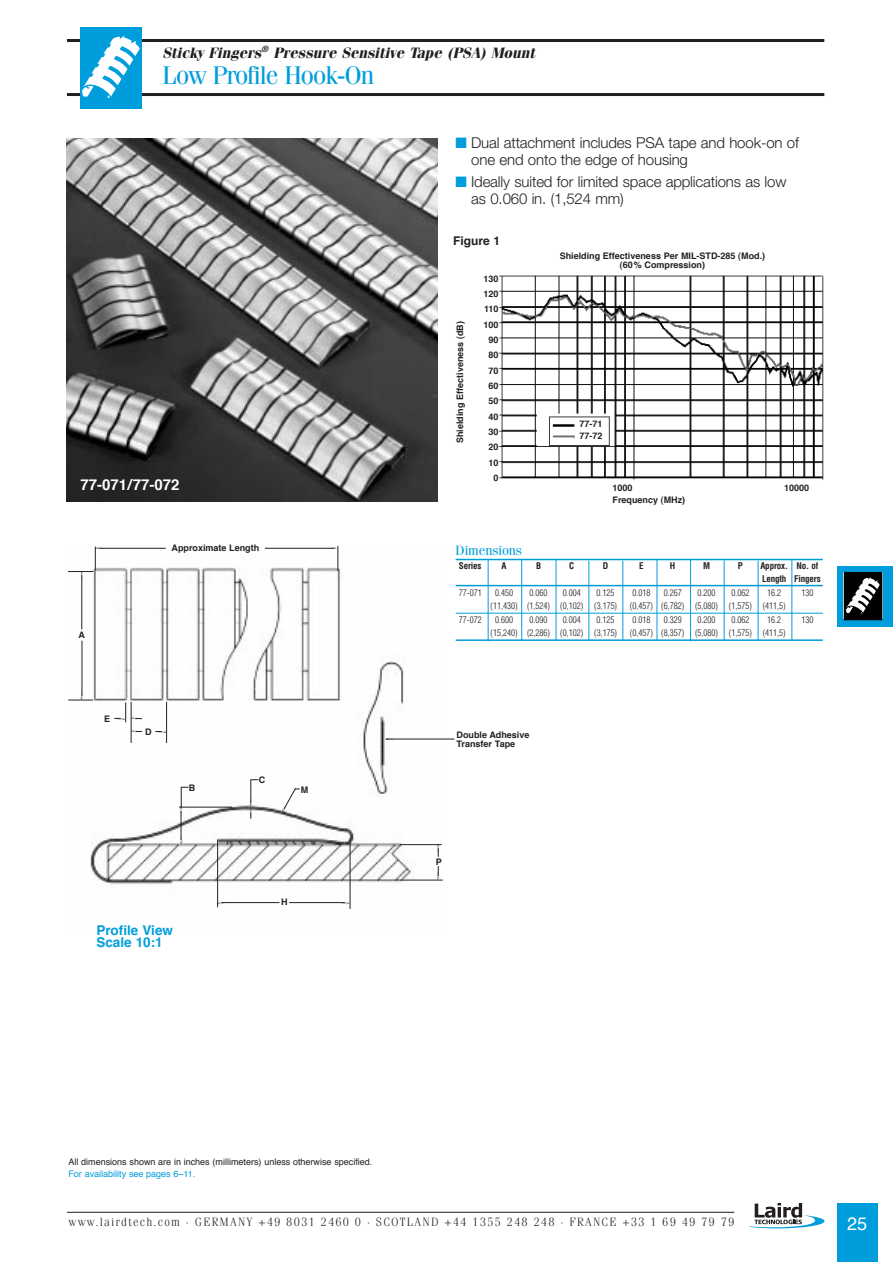
<style>
.page{position:relative;width:893px;height:1262px;background:#fff}
.page>*{position:absolute;margin:0;border:0;box-sizing:border-box;transform-origin:0 0}
.t1{font:25.5px "Fenice";letter-spacing:-.04em;color:#009ddc}
.t2{font:18px "Helvetica";color:#fff}
.t3{font:300 15px/16.5px "Helvetica Neue";letter-spacing:-.01em;color:#231f20}
.t4{font:italic 700 15px "Fenice";color:#231f20}
.t5{font:700 15px "Helvetica";color:#fff}
.t6{font:700 13.5px/12px "Helvetica";color:#009ddc}
.t7{font:13.5px "Fenice";letter-spacing:-.015em;color:#009ddc}
.t8{font:300 12px "Fenice";letter-spacing:.1em;color:#231f20}
.t9{font:700 12px "Helvetica";color:#231f20}
.t10{font:300 condensed 9px "Helvetica";color:#231f20}
.t11{font:700 9px/15.3px "Helvetica";color:#231f20}
.t12{font:9px "Helvetica";color:#231f20}
.t13{font:700 condensed 9px/13.5px "Helvetica";letter-spacing:-.015em;color:#231f20}
.t14{font:9px "Helvetica";color:#009ddc}
.s1{color:#009ddc}
</style>
<div class="page">
<svg style="left:749px;top:1203px;width:75px;height:25px"></svg>
<div style="left:837px;top:1203px;width:40px;height:59px;background:#009ddc"></div>
<hr style="left:67px;top:39px;width:757px;height:3px;background:#231f20">
<hr style="left:67px;top:93px;width:757px;height:3px;background:#231f20">
<div style="left:837px;top:566px;width:55px;height:60px;background:#009ddc"></div>
<div style="left:843px;top:572px;width:39px;height:48px;background:#000"></div>
<svg style="left:844px;top:577px;width:35px;height:38px"></svg>
<svg style="left:80px;top:27px;width:61px;height:81px"></svg>
<hr style="left:67px;top:1212px;width:667px;height:1px;background:#231f20">
<img style="left:498px;top:275px;width:326px;height:206px">
<img style="left:67px;top:138px;width:370px;height:364px">
<hr style="left:455px;top:559px;width:367px;height:1px;background:#009ddc">
<hr style="left:455px;top:585px;width:367px;height:1px;background:#009ddc">
<hr style="left:455px;top:613px;width:367px;height:1px;background:#009ddc">
<hr style="left:455px;top:639px;width:367px;height:2px;background:#009ddc">
<hr style="left:488px;top:560px;width:1px;height:81px;background:#009ddc">
<hr style="left:521px;top:560px;width:1px;height:80px;background:#009ddc">
<hr style="left:555px;top:560px;width:1px;height:81px;background:#009ddc">
<hr style="left:588px;top:560px;width:1px;height:81px;background:#009ddc">
<hr style="left:622px;top:560px;width:1px;height:81px;background:#009ddc">
<hr style="left:656px;top:560px;width:1px;height:81px;background:#009ddc">
<hr style="left:690px;top:560px;width:1px;height:81px;background:#009ddc">
<hr style="left:723px;top:560px;width:1px;height:81px;background:#009ddc">
<hr style="left:757px;top:560px;width:1px;height:81px;background:#009ddc">
<hr style="left:791px;top:560px;width:1px;height:80px;background:#009ddc">
<svg style="left:68px;top:546px;width:375px;height:363px"></svg>
<hr style="left:386px;top:738px;width:68px;height:1px;background:#231f20">
<svg style="left:95px;top:546px;width:8px;height:3px"></svg>
<svg style="left:329px;top:547px;width:8px;height:3px"></svg>
<svg style="left:80px;top:570px;width:3px;height:8px"></svg>
<svg style="left:80px;top:692px;width:3px;height:8px"></svg>
<svg style="left:114px;top:717px;width:28px;height:3px"></svg>
<svg style="left:131px;top:730px;width:11px;height:3px"></svg>
<svg style="left:155px;top:730px;width:12px;height:3px"></svg>
<svg style="left:217px;top:901px;width:8px;height:3px"></svg>
<svg style="left:342px;top:901px;width:8px;height:3px"></svg>
<svg style="left:437px;top:844px;width:2px;height:12px"></svg>
<svg style="left:437px;top:866px;width:2px;height:14px"></svg>
<svg style="left:281px;top:805px;width:6px;height:8px"></svg>
<svg style="left:180px;top:806px;width:3px;height:38px"></svg>
<svg style="left:249px;top:779px;width:3px;height:39px"></svg>
<svg style="left:385px;top:738px;width:8px;height:2px"></svg>
<h3 class="t4" style="left:162px;top:47px;width:377px">Sticky Fingers<sup>®</sup> Pressure Sensitive Tape (PSA) Mount</h3>
<h1 class="t1" style="left:162px;top:66px;width:214px">Low Profile Hook-On</h1>
<h3 class="t3" style="left:471px;top:136px;width:329px;text-indent:-16px"><span class="s1">■</span> Dual attachment includes PSA tape and hook-on of one end onto the edge of housing</h3>
<h3 class="t3" style="left:471px;top:175px;width:316px;text-indent:-16px"><span class="s1">■</span> Ideally suited for limited space applications as low as 0.060 in. (1,524 mm)</h3>
<h3 class="t5" style="left:80px;top:479px;width:101px">77-071/77-072</h3>
<p class="t11" style="left:78px;top:628px;width:8px">A</p>
<p class="t11" style="left:104px;top:712px;width:8px">E</p>
<p class="t11" style="left:171px;top:540px;width:89px">Approximate Length</p>
<p class="t11" style="left:145px;top:725px;width:8px">D</p>
<p class="t11" style="left:189px;top:781px;width:8px">B</p>
<p class="t11" style="left:259px;top:773px;width:8px">C</p>
<p class="t11" style="left:301px;top:783px;width:9px">M</p>
<h3 class="t6" style="left:96px;top:925px;width:78px">Profile View<br>Scale 10:1</h3>
<p class="t11" style="left:281px;top:895px;width:8px">H</p>
<h3 class="t9" style="left:453px;top:236px;width:49px">Figure 1</h3>
<p class="t11" style="left:453px;top:443px;width:123px;rotate:-90deg">Shielding Effectiveness (dB)</p>
<p class="t11" style="left:483px;top:272px;width:17px;text-align:right">130<br>120<br>110<br>100<br>90<br>80<br>70<br>60<br>50<br>40<br>30<br>20<br>10<br>0</p>
<p class="t11" style="left:559px;top:252px;width:207px;line-height:9px;text-align:center">Shielding Effectiveness Per MIL-STD-285 (Mod.) (60% Compression)</p>
<p class="t11" style="left:579px;top:419px;width:25px;line-height:12px">77-71<br>77-72</p>
<p class="t11" style="left:612px;top:481px;width:22px">1000</p>
<p class="t11" style="left:784px;top:481px;width:27px">10000</p>
<p class="t11" style="left:612px;top:493px;width:74px">Frequency (MHz)</p>
<h3 class="t7" style="left:455px;top:545px;width:68px">Dimensions</h3>
<p class="t13" style="left:459px;top:559px;width:24px">Series</p>
<p class="t13" style="left:501px;top:559px;width:7px">A</p>
<p class="t13" style="left:536px;top:559px;width:7px">B</p>
<p class="t13" style="left:569px;top:559px;width:7px">C</p>
<p class="t13" style="left:603px;top:559px;width:7px">D</p>
<p class="t13" style="left:639px;top:559px;width:6px">E</p>
<p class="t13" style="left:670px;top:559px;width:7px">H</p>
<p class="t13" style="left:703px;top:559px;width:9px">M</p>
<p class="t13" style="left:738px;top:559px;width:7px">P</p>
<p class="t13" style="left:760px;top:559px;width:62px">Approx. No. of<br>Length Fingers</p>
<p class="t10" style="left:458px;top:589px;width:24px">77-071</p>
<p class="t10" style="left:495px;top:589px;width:19px">0.450</p>
<p class="t10" style="left:529px;top:589px;width:19px">0.060</p>
<p class="t10" style="left:562px;top:589px;width:19px">0.004</p>
<p class="t10" style="left:596px;top:589px;width:19px">0.125</p>
<p class="t10" style="left:632px;top:589px;width:19px">0.018</p>
<p class="t10" style="left:663px;top:589px;width:19px">0.267</p>
<p class="t10" style="left:697px;top:589px;width:19px">0.200</p>
<p class="t10" style="left:731px;top:589px;width:19px">0.062</p>
<p class="t10" style="left:767px;top:589px;width:15px">16.2</p>
<p class="t10" style="left:801px;top:589px;width:13px">130</p>
<p class="t10" style="left:490px;top:602px;width:128px">(11,430) (1,524) (0,102) (3,175)</p>
<p class="t10" style="left:630px;top:602px;width:157px">(0,457) (6,782) (5,080) (1,575) (411,5)</p>
<p class="t10" style="left:458px;top:616px;width:24px">77-072</p>
<p class="t10" style="left:495px;top:616px;width:19px">0.600</p>
<p class="t10" style="left:529px;top:616px;width:19px">0.090</p>
<p class="t10" style="left:562px;top:616px;width:19px">0.004</p>
<p class="t10" style="left:596px;top:616px;width:19px">0.125</p>
<p class="t10" style="left:632px;top:616px;width:19px">0.018</p>
<p class="t10" style="left:663px;top:616px;width:19px">0.329</p>
<p class="t10" style="left:697px;top:616px;width:19px">0.200</p>
<p class="t10" style="left:731px;top:616px;width:19px">0.062</p>
<p class="t10" style="left:767px;top:616px;width:15px">16.2</p>
<p class="t10" style="left:801px;top:616px;width:13px">130</p>
<p class="t10" style="left:490px;top:629px;width:128px">(15,240) (2,286) (0,102) (3,175)</p>
<p class="t10" style="left:630px;top:629px;width:157px">(0,457) (8,357) (5,080) (1,575) (411,5)</p>
<p class="t11" style="left:456px;top:731px;width:74px;line-height:9px">Double Adhesive<br>Transfer Tape</p>
<p class="t11" style="left:436px;top:855px;width:8px">P</p>
<p class="t12" style="left:68px;top:1158px;width:305px">All dimensions shown are in inches (millimeters) unless otherwise specified.</p>
<p class="t14" style="left:68px;top:1170px;width:128px">For availability see pages 6–11.</p>
<h3 class="t8" style="left:68px;top:1218px;width:667px">www.lairdtech.com · GERMANY +49 8031 2460 0 · SCOTLAND +44 1355 248 248 · FRANCE +33 1 69 49 79 79</h3>
<h2 class="t2" style="left:847px;top:1217px;width:22px">25</h2>
</div>
